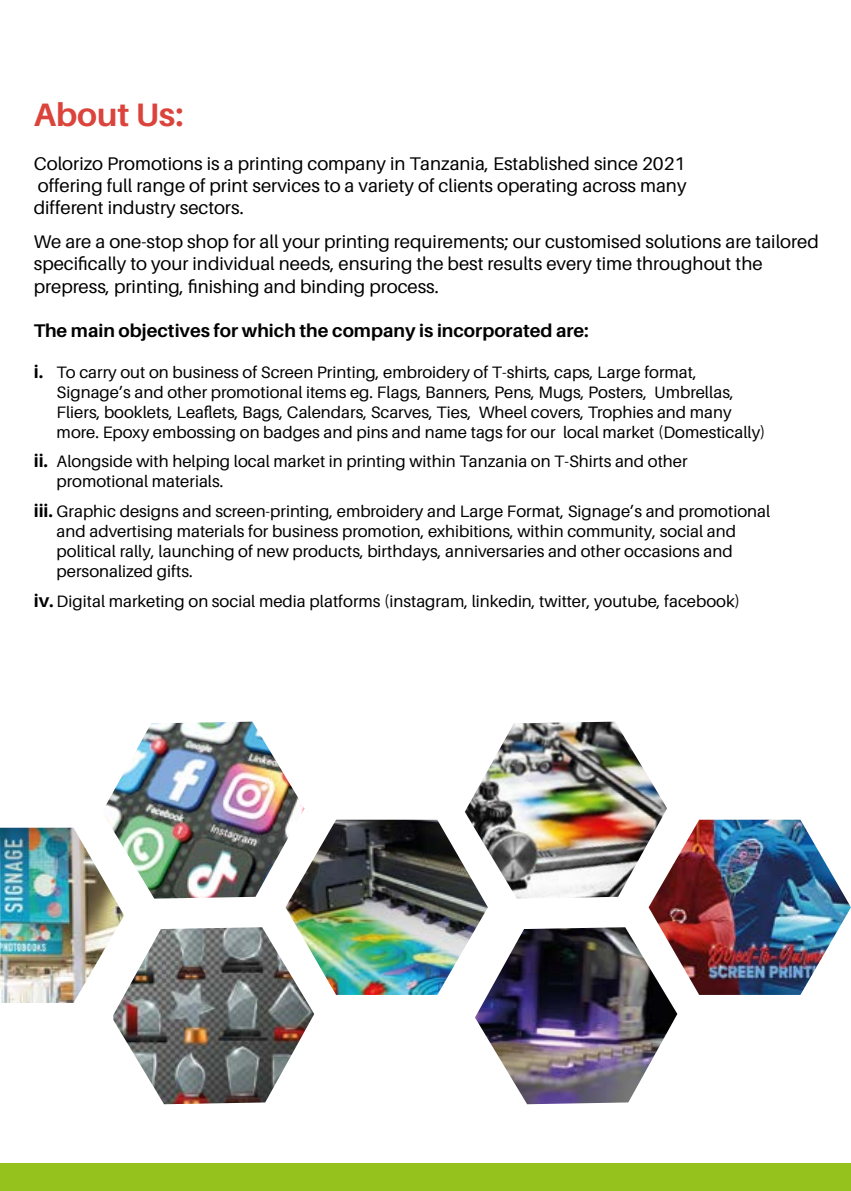
<style>
.page{position:relative;width:851px;height:1191px;background:#fff}
.page>*{position:absolute;margin:0;border:0;box-sizing:border-box;transform-origin:0 0}
.t1{font:700 32.4px "Aileron";color:#db443c}
.t2{font:18.4px/22px "Aileron";color:#010101;text-align:justify}
.t3{font:700 18.4px "Aileron";color:#010101}
.t4{font:16.6px/19.8px "Aileron";color:#010101}
.s1{font-weight:700;font-size:18.4px}
</style>
<div class="page">
<div style="left:0;top:1163px;width:850px;height:28px;background:#96c21e"></div>
<img style="left:475px;top:927px;width:202px;height:177px">
<img style="left:648px;top:819px;width:202px;height:176px">
<img style="left:464px;top:721px;width:203px;height:177px">
<img style="left:113px;top:927px;width:201px;height:177px">
<img style="left:285px;top:819px;width:203px;height:176px">
<img style="left:105px;top:721px;width:199px;height:177px">
<img style="left:0;top:827px;width:124px;height:176px">
<h1 class="t1" style="left:34px;top:97px;width:151px">About Us:</h1>
<p class="t2" style="left:34px;top:153px;width:654px">Colorizo Promotions is a printing company in Tanzania, Established since 2021 offering full range of print services to a variety of clients operating across many different industry sectors.</p>
<p class="t2" style="left:34px;top:231px;width:786px;text-align:left">We are a one-stop shop for all your printing requirements; our customised solutions are tailored specifically to your individual needs, ensuring the best results every time throughout the prepress, printing, finishing and binding process.</p>
<p class="t3" style="left:34px;top:320px;width:556px">The main objectives for which the company is incorporated are:</p>
<p class="t4" style="left:57px;top:362px;width:710px">To carry out on business of Screen Printing, embroidery of T-shirts, caps, Large format, Signage’s and other promotional items eg. Flags, Banners, Pens, Mugs, Posters, Umbrellas, Fliers, booklets, Leaflets, Bags, Calendars, Scarves, Ties, Wheel covers, Trophies and many more. Epoxy embossing on badges and pins and name tags for our local market (Domestically)</p>
<p class="t4" style="left:57px;top:452px;width:632px;text-indent:-23px"><span class="s1">ii.</span> Alongside with helping local market in printing within Tanzania on T-Shirts and other promotional materials.</p>
<p class="t4" style="left:57px;top:501px;width:715px;text-indent:-23px"><span class="s1">iii.</span> Graphic designs and screen-printing, embroidery and Large Format, Signage’s and promotional and advertising materials for business promotion, exhibitions, within community, social and political rally, launching of new products, birthdays, anniversaries and other occasions and personalized gifts.</p>
<p class="t4" style="left:34px;top:591px;width:707px"><span class="s1">iv.</span> Digital marketing on social media platforms (instagram, linkedin, twitter, youtube, facebook)</p>
<p class="t3" style="left:34px;top:361px;width:11px">i.</p>
</div>
